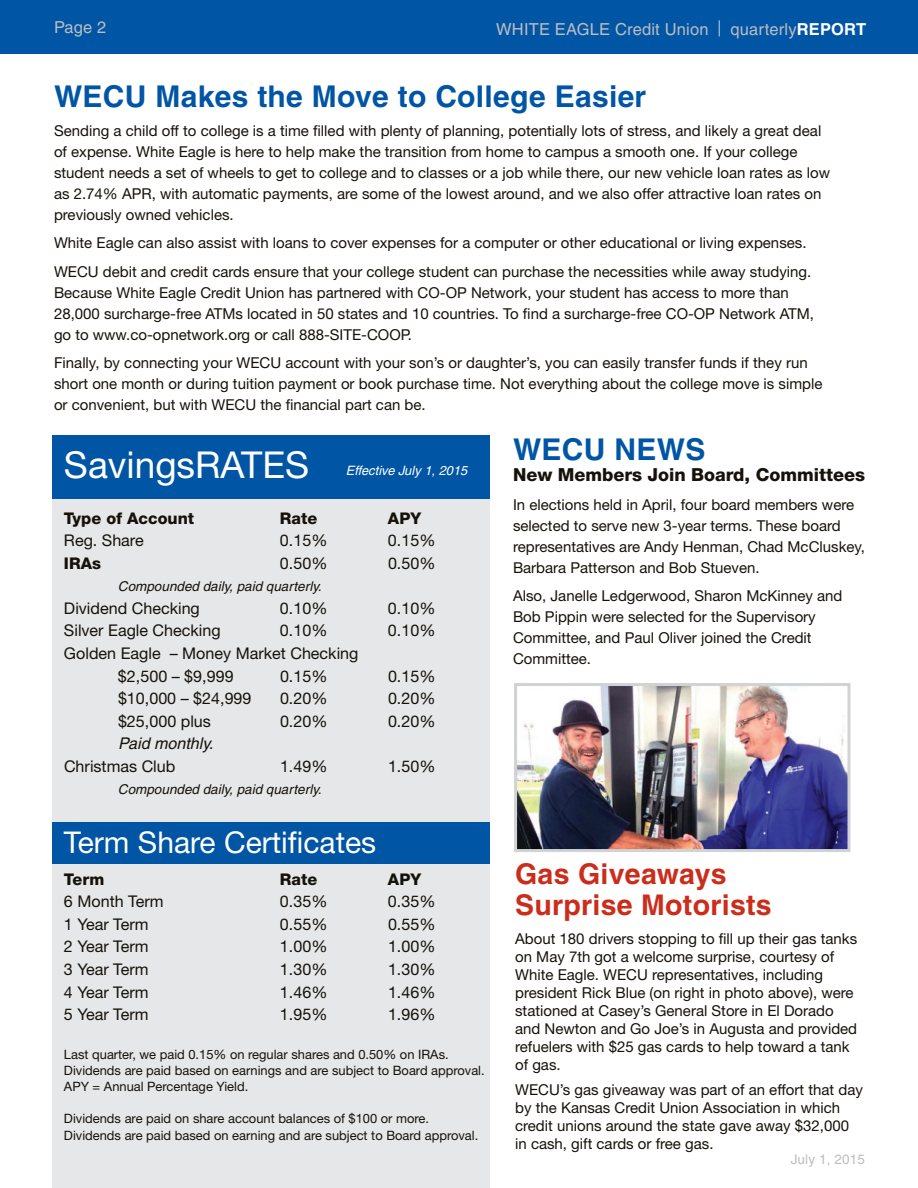
<style>
.page{position:relative;width:918px;height:1188px;background:#fff}
.page>*{position:absolute;margin:0;border:0;box-sizing:border-box;transform-origin:0 0}
.t1{font:37.05px "Helvetica Neue";color:#fff}
.t2{font:700 30px "Helvetica";letter-spacing:.01em;color:#0155a5}
.t3{font:30px "Helvetica Neue";color:#fff}
.t4{font:700 28.5px/31.2px "Helvetica";letter-spacing:.01em;color:#cb2d1c}
.t5{font:800 18px "Helvetica Neue";color:#16120b}
.t6{font:16.5px "Helvetica";letter-spacing:.01em;color:#bcbdc0}
.t7{font:16.2px/22.5px "Helvetica Neue";color:#16120b}
.t8{font:800 16.2px "Helvetica Neue";color:#16120b}
.t9{font:italic 16.2px "Helvetica";color:#16120b}
.t10{font:15px/21px "Helvetica Neue";color:#16120b}
.t11{font:italic 13.5px "Helvetica";color:#16120b}
.t12{font:13.5px "Helvetica";letter-spacing:.01em;color:#bcbdc0}
.t13{font:12.9px/16.2px "Helvetica Neue";color:#16120b}
.t14{font:italic 12.9px "Helvetica";color:#fff}
.s1{font-size:21.3px;color:#fff}
.s2{font-weight:700;color:#fff}
</style>
<div class="page">
<div style="left:53px;top:487px;width:437px;height:701px;background:#e6e7e9"></div>
<div style="left:53px;top:435px;width:437px;height:64px;background:#0155a5"></div>
<div style="left:53px;top:822px;width:437px;height:41px;background:#0155a5"></div>
<div style="left:0;top:0;width:918px;height:54px;background:#0155a5"></div>
<img style="left:518px;top:687px;width:328px;height:161px">
<div style="left:514px;top:683px;width:336px;height:169px;border:3px solid #d1d2d4"></div>
<p class="t6" style="left:54px;top:18px;width:54px">Page 2</p>
<p class="t6" style="left:496px;top:19px;width:371px">WHITE EAGLE Credit Union <span class="s1">|</span> quarterly<span class="s2">REPORT</span></p>
<h2 class="t2" style="left:54px;top:78px;width:594px">WECU Makes the Move to College Easier</h2>
<p class="t10" style="left:54px;top:120px;width:778px">Sending a child off to college is a time filled with plenty of planning, potentially lots of stress, and likely a great deal of expense. White Eagle is here to help make the transition from home to campus a smooth one. If your college student needs a set of wheels to get to college and to classes or a job while there, our new vehicle loan rates as low as 2.74% APR, with automatic payments, are some of the lowest around, and we also offer attractive loan rates on previously owned vehicles.</p>
<p class="t10" style="left:54px;top:229px;width:759px;line-height:28.5px">White Eagle can also assist with loans to cover expenses for a computer or other educational or living expenses.<br>WECU debit and credit cards ensure that your college student can purchase the necessities while away studying.</p>
<p class="t10" style="left:54px;top:282px;width:761px">Because White Eagle Credit Union has partnered with CO-OP Network, your student has access to more than<br>28,000 surcharge-free ATMs located in 50 states and 10 countries. To find a surcharge-free CO-OP Network ATM, go to www.co-opnetwork.org or call 888-SITE-COOP.</p>
<p class="t10" style="left:54px;top:352px;width:770px">Finally, by connecting your WECU account with your son’s or daughter’s, you can easily transfer funds if they run short one month or during tuition payment or book purchase time. Not everything about the college move is simple or convenient, but with WECU the financial part can be.</p>
<h1 class="t1" style="left:64px;top:443px;width:247px">SavingsRATES</h1>
<h2 class="t2" style="left:513px;top:431px;width:194px">WECU NEWS</h2>
<p class="t5" style="left:513px;top:464px;width:354px">New Members Join Board, Committees</p>
<p class="t10" style="left:513px;top:494px;width:354px">In elections held in April, four board members were selected to serve new 3-year terms. These board representatives are Andy Henman, Chad McCluskey, Barbara Patterson and Bob Stueven.</p>
<p class="t10" style="left:513px;top:585px;width:331px">Also, Janelle Ledgerwood, Sharon McKinney and Bob Pippin were selected for the Supervisory Committee, and Paul Oliver joined the Credit Committee.</p>
<p class="t14" style="left:346px;top:463px;width:123px">Effective July 1, 2015</p>
<p class="t8" style="left:64px;top:508px;width:132px">Type of Account</p>
<p class="t8" style="left:280px;top:508px;width:39px">Rate</p>
<p class="t8" style="left:388px;top:508px;width:35px">APY</p>
<p class="t7" style="left:64px;top:529px;width:81px">Reg. Share</p>
<p class="t7" style="left:280px;top:529px;width:49px">0.15%</p>
<p class="t7" style="left:388px;top:529px;width:49px">0.15%</p>
<p class="t8" style="left:64px;top:553px;width:39px">IRAs</p>
<p class="t7" style="left:280px;top:551px;width:49px">0.50%</p>
<p class="t7" style="left:388px;top:551px;width:49px">0.50%</p>
<p class="t11" style="left:118px;top:579px;width:205px">Compounded daily, paid quarterly.</p>
<p class="t7" style="left:64px;top:597px;width:137px">Dividend Checking</p>
<p class="t7" style="left:280px;top:597px;width:49px">0.10%</p>
<p class="t7" style="left:388px;top:597px;width:49px">0.10%</p>
<p class="t7" style="left:64px;top:619px;width:158px">Silver Eagle Checking</p>
<p class="t7" style="left:280px;top:619px;width:49px">0.10%</p>
<p class="t7" style="left:388px;top:619px;width:49px">0.10%</p>
<p class="t7" style="left:118px;top:642px;width:242px;text-indent:-54px">Golden Eagle – Money Market Checking $2,500 – $9,999</p>
<p class="t7" style="left:280px;top:664px;width:49px">0.15%</p>
<p class="t7" style="left:388px;top:664px;width:49px">0.15%</p>
<p class="t7" style="left:118px;top:687px;width:135px">$10,000 – $24,999</p>
<p class="t7" style="left:280px;top:687px;width:49px">0.20%</p>
<p class="t7" style="left:388px;top:687px;width:49px">0.20%</p>
<p class="t7" style="left:118px;top:709px;width:94px">$25,000 plus</p>
<p class="t7" style="left:280px;top:709px;width:49px">0.20%</p>
<p class="t7" style="left:388px;top:709px;width:49px">0.20%</p>
<p class="t9" style="left:118px;top:734px;width:97px">Paid monthly.</p>
<p class="t7" style="left:64px;top:755px;width:113px">Christmas Club</p>
<p class="t7" style="left:280px;top:755px;width:49px">1.49%</p>
<p class="t7" style="left:388px;top:755px;width:49px">1.50%</p>
<p class="t11" style="left:118px;top:782px;width:205px">Compounded daily, paid quarterly.</p>
<h2 class="t3" style="left:64px;top:825px;width:314px">Term Share Certificates</h2>
<p class="t8" style="left:64px;top:869px;width:42px">Term</p>
<p class="t8" style="left:280px;top:869px;width:39px">Rate</p>
<p class="t8" style="left:388px;top:869px;width:35px">APY</p>
<p class="t7" style="left:64px;top:890px;width:101px">6 Month Term</p>
<p class="t7" style="left:280px;top:890px;width:49px">0.35%</p>
<p class="t7" style="left:388px;top:890px;width:49px">0.35%</p>
<p class="t7" style="left:64px;top:913px;width:86px">1 Year Term</p>
<p class="t7" style="left:280px;top:913px;width:49px">0.55%</p>
<p class="t7" style="left:388px;top:913px;width:49px">0.55%</p>
<p class="t7" style="left:64px;top:935px;width:86px">2 Year Term</p>
<p class="t7" style="left:280px;top:935px;width:49px">1.00%</p>
<p class="t7" style="left:388px;top:935px;width:49px">1.00%</p>
<p class="t7" style="left:64px;top:958px;width:86px">3 Year Term</p>
<p class="t7" style="left:280px;top:958px;width:49px">1.30%</p>
<p class="t7" style="left:388px;top:958px;width:49px">1.30%</p>
<p class="t7" style="left:64px;top:980px;width:86px">4 Year Term</p>
<p class="t7" style="left:280px;top:980px;width:49px">1.46%</p>
<p class="t7" style="left:388px;top:980px;width:49px">1.46%</p>
<p class="t7" style="left:64px;top:1003px;width:86px">5 Year Term</p>
<p class="t7" style="left:280px;top:1003px;width:49px">1.95%</p>
<p class="t7" style="left:388px;top:1003px;width:49px">1.96%</p>
<p class="t13" style="left:64px;top:1046px;width:422px">Last quarter, we paid 0.15% on regular shares and 0.50% on IRAs.<br>Dividends are paid based on earnings and are subject to Board approval.<br>APY = Annual Percentage Yield.</p>
<p class="t13" style="left:64px;top:1111px;width:416px">Dividends are paid on share account balances of $100 or more.<br>Dividends are paid based on earning and are subject to Board approval.</p>
<h3 class="t4" style="left:515px;top:858px;width:258px">Gas Giveaways<br>Surprise Motorists</h3>
<p class="t10" style="left:515px;top:929px;width:344px;line-height:18px">About 180 drivers stopping to fill up their gas tanks on May 7th got a welcome surprise, courtesy of White Eagle. WECU representatives, including president Rick Blue (on right in photo above), were stationed at Casey’s General Store in El Dorado and Newton and Go Joe’s in Augusta and provided refuelers with $25 gas cards to help toward a tank of gas.</p>
<p class="t10" style="left:515px;top:1081px;width:349px;line-height:18px">WECU’s gas giveaway was part of an effort that day by the Kansas Credit Union Association in which credit unions around the state gave away $32,000 in cash, gift cards or free gas.</p>
<p class="t12" style="left:791px;top:1151px;width:76px">July 1, 2015</p>
</div>
